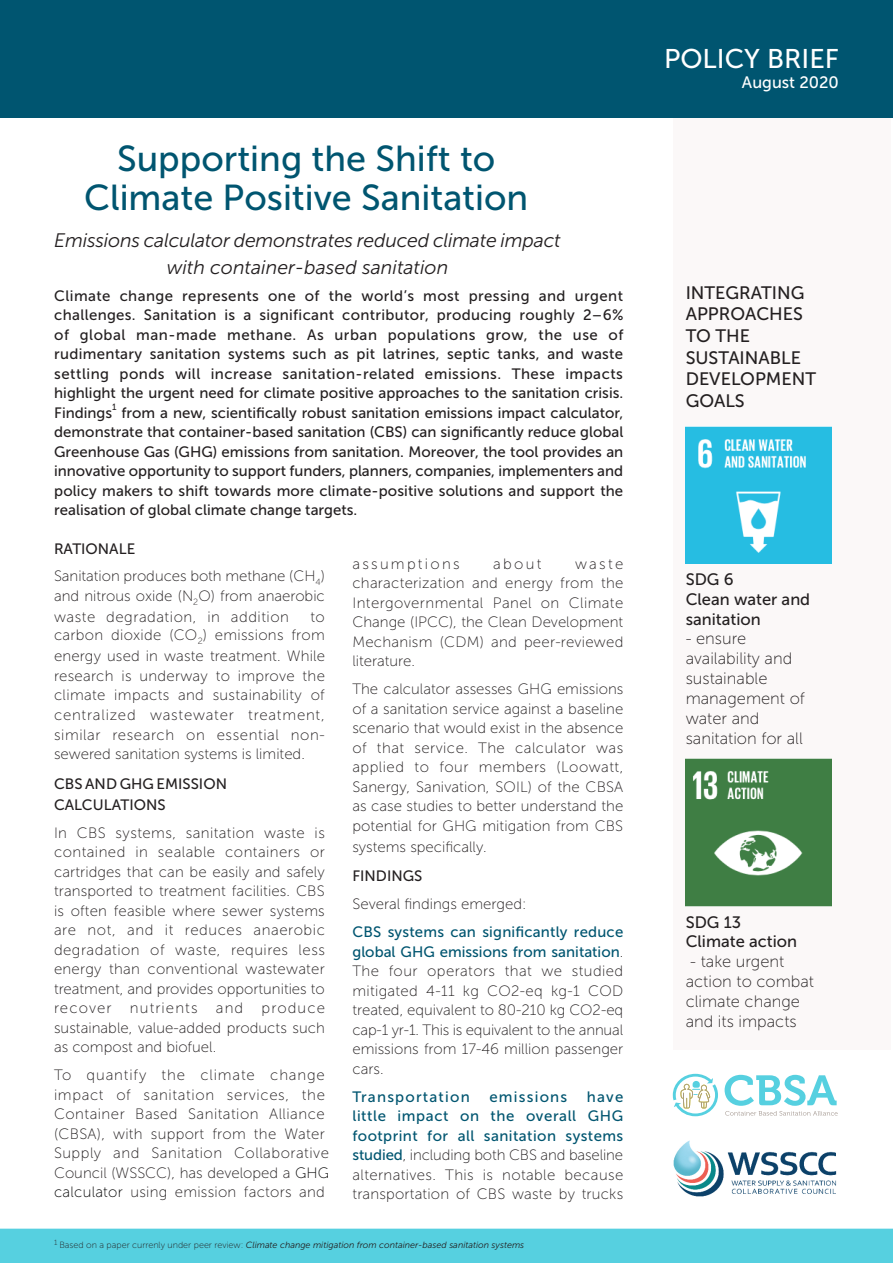
<style>
.page{position:relative;width:893px;height:1263px;background:#fff}
.page>*{position:absolute;margin:0;border:0;box-sizing:border-box;transform-origin:0 0}
.t1{font:36px/39px "Museo Sans 500";color:#005570;text-align:center}
.t2{font:27px "Museo Sans 500";color:#fff}
.t3{font:italic 19.5px/27px "Museo Sans 300";letter-spacing:-.01em;color:#231f20;text-align:center}
.t4{font:18px/21.6px "Museo Sans 500";color:#231f20}
.t5{font:16.5px/19.8px "Museo Sans 100";color:#231f20}
.t6{font:16.5px/19.6px "Museo Sans 500";color:#231f20}
.t7{font:16.5px "Museo Sans 500";color:#fff}
.t8{font:15px/19.5px "Museo Sans 100";letter-spacing:.01em;color:#231f20;text-align:justify}
.t9{font:15px/19.5px "Museo Sans 500";color:#231f20;text-align:justify}
.t10{font:15px/19.5px "Museo Sans 100";letter-spacing:.03em;color:#231f20}
.t11{font:15px "Museo Sans 500";letter-spacing:.08em;color:#005570}
.t12{font:15px "Museo Sans 100";letter-spacing:.15em;color:#231f20}
.t13{font:italic 9px "Museo Sans 300";color:#231f20}
.t14{font:9px "Museo Sans 500";color:#231f20}
.s1{font-family:"Museo Sans 500"}
.s2{color:#000}
.s3{font-family:"Museo Sans 500";color:#005570}
.s4{font-family:"Museo Sans 100";font-style:normal}
</style>
<div class="page">
<div style="left:673px;top:94px;width:217px;height:956px;background:#fbf8f8"></div>
<div style="left:0;top:0;width:893px;height:118px;background:#005570"></div>
<div style="left:1px;top:1229px;width:891px;height:33px;background:#56d0e0"></div>
<div style="left:0;top:1229px;width:893px;height:34px;border:2px solid #56d0e0"></div>
<img style="left:686px;top:426px;width:145px;height:137px">
<img style="left:686px;top:759px;width:145px;height:148px">
<svg style="left:725px;top:1075px;width:113px;height:40px"></svg>
<svg style="left:673px;top:1074px;width:45px;height:42px"></svg>
<img style="left:673px;top:1140px;width:164px;height:57px">
<p class="t1" style="left:84px;top:139px;width:446px">Supporting the Shift to<br>Climate Positive Sanitation</p>
<p class="t3" style="left:54px;top:227px;width:508px">Emissions calculator demonstrates reduced climate impact with container-based sanitation</p>
<p class="t9" style="left:54px;top:286px;width:571px">Climate change represents one of the world’s most pressing and urgent challenges. Sanitation is a significant contributor, producing roughly 2–6% of global man-made methane. As urban populations grow, the use of rudimentary sanitation systems such as pit latrines, septic tanks, and waste settling ponds will increase sanitation-related emissions. These impacts highlight the urgent need for climate positive approaches to the sanitation crisis.<br>Findings</p>
<p class="t14" style="left:112px;top:402px;width:6px">1</p>
<p class="t9" style="left:54px;top:403px;width:571px;text-indent:67px">from a new, scientifically robust sanitation emissions impact calculator, demonstrate that container-based sanitation (CBS) can significantly reduce global Greenhouse Gas (GHG) emissions from sanitation. Moreover, the tool provides an innovative opportunity to support funders, planners, companies, implementers and policy makers to shift towards more climate-positive solutions and support the realisation of global climate change targets.</p>
<p class="t8" style="left:54px;top:536px;width:272px;line-height:26.5px"><span class="s1">RATIONALE<br></span>Sanitation produces both methane (CH<sub>4</sub>)</p>
<p class="t8" style="left:54px;top:585px;width:272px;line-height:21.1px">and nitrous oxide (N<sub>2</sub>O) from anaerobic waste degradation, in addition</p>
<p class="t8" style="left:54px;top:607px;width:272px;line-height:18.3px;text-align:right">to<br>carbon dioxide (CO<sub>2</sub>) emissions from</p>
<p class="t8" style="left:54px;top:646px;width:272px">energy used in waste treatment. While research is underway to improve the climate impacts and sustainability of centralized wastewater treatment, similar research on essential non&shy;sewered sanitation systems is limited.</p>
<p class="t9" style="left:54px;top:773px;width:175px;line-height:21px">CBS AND GHG EMISSION<br>CALCULATIONS</p>
<p class="t8" style="left:54px;top:823px;width:272px">In CBS systems, sanitation waste is contained in sealable containers or cartridges that can be easily and safely transported to treatment facilities. CBS is often feasible where sewer systems are not, and it reduces anaerobic degradation of waste, requires less energy than conventional wastewater treatment, and provides opportunities to recover nutrients and produce sustainable, value-added products such as compost and biofuel.</p>
<p class="t10" style="left:54px;top:1065px;width:277px">To quantify the climate change impact of sanitation services, the Container Based Sanitation Alliance (CBSA), with support from the Water Supply and Sanitation Collaborative Council (WSSCC), has developed a <span class="s2">GHG calculator</span> using emission factors and</p>
<p class="t12" style="left:352px;top:555px;width:109px">assumptions</p>
<p class="t8" style="left:493px;top:554px;width:50px">about</p>
<p class="t8" style="left:352px;top:554px;width:272px;text-indent:223px">waste characterization and energy from the Intergovernmental Panel on Climate Change (IPCC), the Clean Development Mechanism (CDM) and peer-reviewed literature.</p>
<p class="t8" style="left:352px;top:679px;width:272px">The calculator assesses GHG emissions of a sanitation service against a baseline scenario that would exist in the absence of that service. The calculator was applied to four members (Loowatt, Sanergy, Sanivation, SOIL) of the CBSA as case studies to better understand the potential for GHG mitigation from CBS</p>
<p class="t8" style="left:352px;top:837px;width:136px">systems specifically.</p>
<p class="t9" style="left:352px;top:866px;width:71px">FINDINGS</p>
<p class="t8" style="left:352px;top:894px;width:175px">Several findings emerged:</p>
<p class="t8" style="left:352px;top:922px;width:272px"><span class="s3">CBS systems can significantly reduce global GHG emissions from sanitation</span>.<br>The four operators that we studied mitigated 4-11 kg CO2-eq kg-1 COD treated, equivalent to 80-210 kg CO2-eq cap-1 yr-1. This is equivalent to the annual emissions from 17-46 million passenger cars.</p>
<p class="t11" style="left:352px;top:1088px;width:119px">Transportation</p>
<p class="t11" style="left:489px;top:1088px;width:79px">emissions</p>
<p class="t8" style="left:352px;top:1087px;width:272px;text-indent:234px"><span class="s3">have little impact on the overall GHG footprint for all sanitation systems studied</span>, including both CBS and baseline alternatives. This is notable because transportation of CBS waste by trucks</p>
<p class="t13" style="left:54px;top:1240px;width:472px"><sup>1</sup> <span class="s4">Based on a paper currenly under peer review:</span> Climate change mitigation from container-based sanitation systems</p>
<p class="t2" style="left:664px;top:44px;width:176px">POLICY BRIEF</p>
<p class="t7" style="left:742px;top:73px;width:98px">August 2020</p>
<p class="t4" style="left:686px;top:282px;width:132px">INTEGRATING<br>APPROACHES<br>TO THE<br>SUSTAINABLE<br>DEVELOPMENT<br>GOALS</p>
<p class="t6" style="left:686px;top:570px;width:126px">SDG 6<br>Clean water and sanitation</p>
<p class="t5" style="left:686px;top:629px;width:121px">- ensure availability and sustainable management of water and sanitation for all</p>
<p class="t6" style="left:686px;top:912px;width:113px">SDG 13<br>Climate action</p>
<p class="t5" style="left:686px;top:952px;width:130px">- take urgent action to combat climate change and its impacts</p>
</div>
